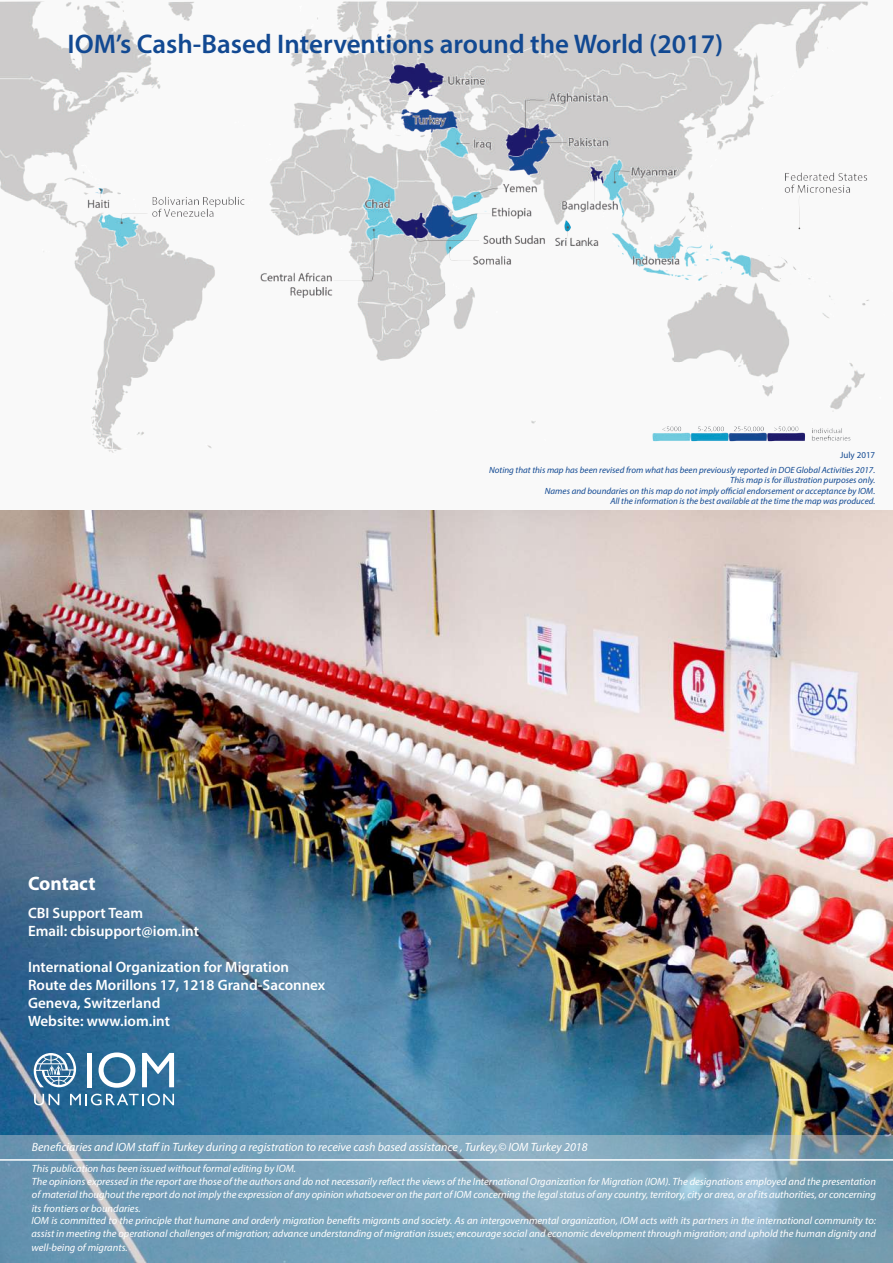
<style>
.page{position:relative;width:893px;height:1263px;background:#fff}
.page>*{position:absolute;margin:0;border:0;box-sizing:border-box;transform-origin:0 0}
.t1{font:600 27px "Myriad Pro";color:#124992}
.t2{font:700 19.5px "Myriad Pro";color:#fff}
.t3{font:600 16.5px "Myriad Pro";color:#fff}
.t4{font:600 15px/18px "Myriad Pro";color:#fff}
.t5{font:italic 12px "Myriad Pro";color:#fff}
.t6{font:italic 10.5px/13.5px "Myriad Pro";color:#fff;text-align:justify}
.t7{font:italic 9px/10.5px "Myriad Pro";color:#124992;text-align:right}
.t8{font:9px "Myriad Pro";color:#124992}
.s1{font-weight:700;font-size:18px;color:#124992}
</style>
<div class="page">
<div style="left:0;top:0;width:893px;height:542px;background:#f9f9f9"></div>
<img style="left:0;top:1px;width:869px;height:452px">
<img style="left:0;top:510px;width:893px;height:625px">
<svg style="left:0;top:1135px;width:893px;height:128px;background:#7ca3ba"></svg>
<div style="left:87px;top:1053px;width:5px;height:34px;background:#fff"></div>
<svg style="left:99px;top:1052px;width:36px;height:36px"></svg>
<svg style="left:142px;top:1053px;width:32px;height:34px"></svg>
<svg style="left:34px;top:1094px;width:25px;height:11px"></svg>
<svg style="left:70px;top:1094px;width:104px;height:11px"></svg>
<svg style="left:34px;top:1053px;width:42px;height:34px"></svg>
<hr style="left:0;top:1159px;width:893px;height:2px;background:#fff">
<h1 class="t1" style="left:68px;top:26px;width:657px">IOM’s Cash-Based Interventions around the World (2017)</h1>
<h2 class="t2" style="left:28px;top:870px;width:69px">Contact</h2>
<h3 class="t4" style="left:28px;top:903px;width:172px">CBI Support Team<br>Email: cbisupport@iom.int</h3>
<h3 class="t4" style="left:28px;top:957px;width:299px">International Organization for Migration Route des Morillons 17, 1218 Grand-Saconnex Geneva, Switzerland<br>Website: www.iom.int</h3>
<p class="t8" style="left:840px;top:449px;width:37px">July 2017</p>
<p class="t7" style="left:489px;top:464px;width:388px">Noting that this map has been revised from what has been previously reported in DOE Global Activities 2017.<br>This map is for illustration purposes only.<br>Names and boundaries on this map do not imply official endorsement or acceptance by IOM.<br>All the information is the best available at the time the map was produced.</p>
<p class="t5" style="left:32px;top:1139px;width:557px">Beneficiaries and IOM staff in Turkey during a registration to receive cash based assistance , Turkey,© IOM Turkey 2018</p>
<p class="t6" style="left:32px;top:1162px;width:266px">This publication has been issued without formal editing by IOM.</p>
<p class="t6" style="left:32px;top:1174px;width:846px">The opinions expressed in the report are those of the authors and do not necessarily reflect the views of the International Organization for Migration (IOM). The designations employed and the presentation of material thoughout the report do not imply the expression of any opinion whatsoever on the part of IOM concerning the legal status of any country, territory, city or area, or of its authorities, or concerning its frontiers or boundaries.</p>
<h3 class="t3" style="left:518px;top:1210px;width:313px">IOM Cash-Based Interventions Highlights <span class="s1">4</span></h3>
<p class="t6" style="left:32px;top:1213px;width:846px">IOM is committed to the principle that humane and orderly migration benefits migrants and society. As an intergovernmental organization, IOM acts with its partners in the international community to: assist in meeting the operational challenges of migration; advance understanding of migration issues; encourage social and economic development through migration; and uphold the human dignity and well-being of migrants.</p>
</div>
